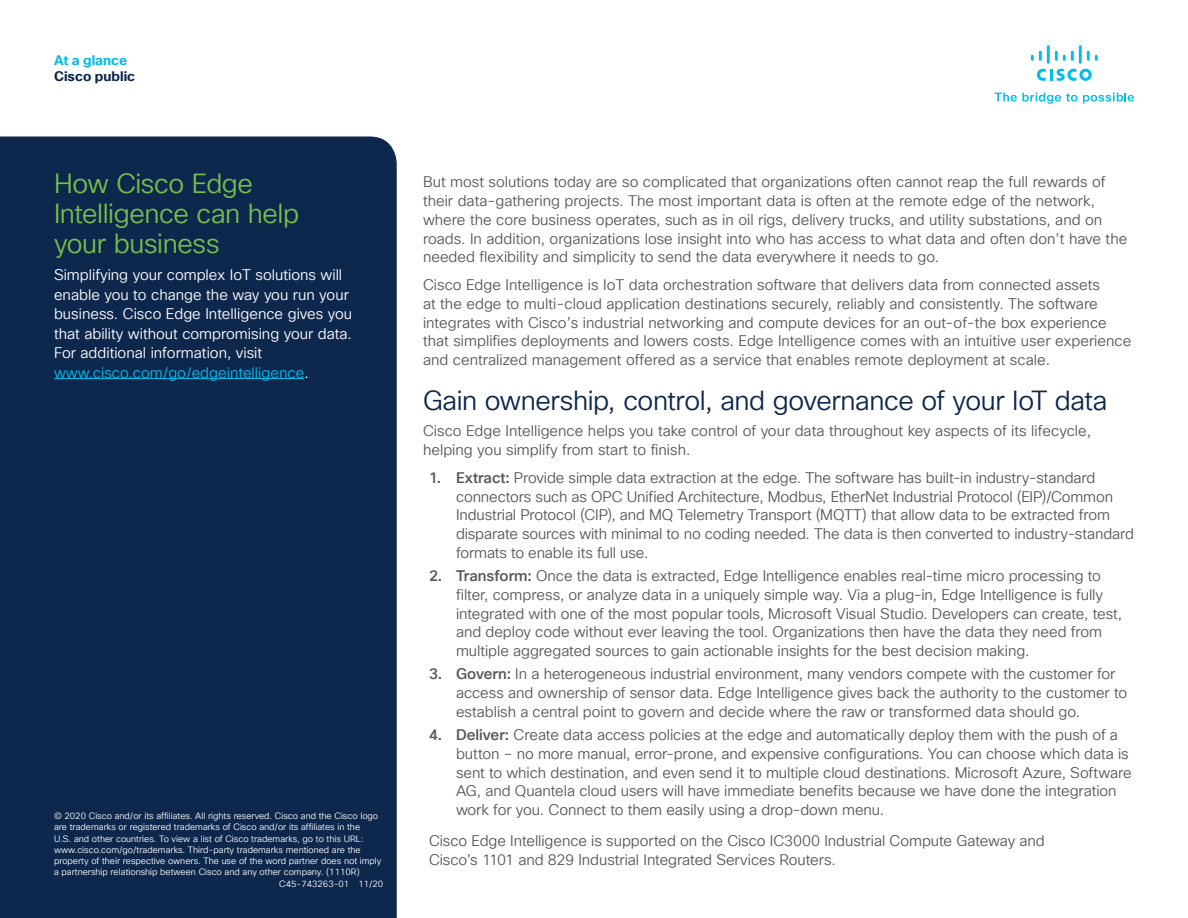
<style>
.page{position:relative;width:1188px;height:918px;background:#fff}
.page>*{position:absolute;margin:0;border:0;box-sizing:border-box;transform-origin:0 0}
.t1{font:27px "Cisco Sans TT Light";letter-spacing:-.015em;color:#0d274d}
.t2{font:27px/30px "Cisco Sans TT Light";letter-spacing:-.015em;color:#74bf4b}
.t3{font:15px/18.8px "Cisco Sans TT Light";letter-spacing:-.005em;color:#57585a}
.t4{font:15px/19.5px "Cisco Sans TT Light";color:#fff}
.t5{font:700 13.5px "Cisco Sans TT";color:#0d274d}
.t6{font:700 13.5px "Cisco Sans TT";color:#00bceb}
.t7{font:9px "Cisco Sans TT Light";color:#fff}
.s1{color:#00bceb}
.s2{font-family:"Cisco Sans TT";font-weight:500}
</style>
<div class="page">
<svg style="left:995px;top:93px;width:82px;height:11px"></svg>
<svg style="left:1083px;top:93px;width:51px;height:11px"></svg>
<svg style="left:1037px;top:69px;width:55px;height:12px"></svg>
<svg style="left:1031px;top:51px;width:11px;height:10px"></svg>
<hr style="left:1047px;top:45px;width:3px;height:19px;background:#00bdeb">
<svg style="left:1055px;top:51px;width:19px;height:10px"></svg>
<hr style="left:1079px;top:45px;width:3px;height:19px;background:#00bdeb">
<svg style="left:1087px;top:51px;width:11px;height:10px"></svg>
<div style="left:0;top:136px;width:397px;height:782px;background:#0d274d"></div>
<hr style="left:54px;top:378px;width:250px;height:1px;background:#00bceb">
<p class="t6" style="left:54px;top:51px;width:75px">At a glance</p>
<p class="t5" style="left:54px;top:67px;width:83px">Cisco public</p>
<h1 class="t2" style="left:54px;top:170px;width:247px">How Cisco Edge<br>Intelligence can help your business</h1>
<p class="t4" style="left:54px;top:266px;width:300px">Simplifying your complex IoT solutions will enable you to change the way you run your business. Cisco Edge Intelligence gives you that ability without compromising your data.<br>For additional information, visit <span class="s1">www.cisco.com/go/edgeintelligence</span>.</p>
<p class="t7" style="left:54px;top:810px;width:326px">© 2020 Cisco and/or its affiliates. All rights reserved. Cisco and the Cisco logo</p>
<p class="t7" style="left:54px;top:821px;width:308px">are trademarks or registered trademarks of Cisco and/or its affiliates in the</p>
<p class="t7" style="left:54px;top:832px;width:311px">U.S. and other countries. To view a list of Cisco trademarks, go to this URL:</p>
<p class="t7" style="left:54px;top:844px;width:308px">www.cisco.com/go/trademarks. Third-party trademarks mentioned are the</p>
<p class="t7" style="left:54px;top:855px;width:329px">property of their respective owners. The use of the word partner does not imply</p>
<p class="t7" style="left:54px;top:866px;width:307px">a partnership relationship between Cisco and any other company. (1110R)</p>
<p class="t7" style="left:279px;top:878px;width:106px">C45-743263-01 11/20</p>
<p class="t3" style="left:423px;top:173px;width:706px">But most solutions today are so complicated that organizations often cannot reap the full rewards of their data-gathering projects. The most important data is often at the remote edge of the network, where the core business operates, such as in oil rigs, delivery trucks, and utility substations, and on roads. In addition, organizations lose insight into who has access to what data and often don’t have the needed flexibility and simplicity to send the data everywhere it needs to go.</p>
<p class="t3" style="left:423px;top:276px;width:710px">Cisco Edge Intelligence is IoT data orchestration software that delivers data from connected assets<br>at the edge to multi-cloud application destinations securely, reliably and consistently. The software integrates with Cisco’s industrial networking and compute devices for an out-of-the box experience that simplifies deployments and lowers costs. Edge Intelligence comes with an intuitive user experience and centralized management offered as a service that enables remote deployment at scale.</p>
<h1 class="t1" style="left:423px;top:383px;width:686px">Gain ownership, control, and governance of your IoT data</h1>
<p class="t3" style="left:423px;top:422px;width:670px">Cisco Edge Intelligence helps you take control of your data throughout key aspects of its lifecycle, helping you simplify from start to finish.</p>
<p class="t3" style="left:456px;top:469px;width:680px;text-indent:-27px"><span class="s2">1. Extract:</span> Provide simple data extraction at the edge. The software has built-in industry-standard connectors such as OPC Unified Architecture, Modbus, EtherNet Industrial Protocol (EIP)/Common Industrial Protocol (CIP), and MQ Telemetry Transport (MQTT) that allow data to be extracted from disparate sources with minimal to no coding needed. The data is then converted to industry-standard formats to enable its full use.</p>
<p class="t3" style="left:456px;top:567px;width:668px;text-indent:-27px"><span class="s2">2. Transform:</span> Once the data is extracted, Edge Intelligence enables real-time micro processing to filter, compress, or analyze data in a uniquely simple way. Via a plug-in, Edge Intelligence is fully integrated with one of the most popular tools, Microsoft Visual Studio. Developers can create, test, and deploy code without ever leaving the tool. Organizations then have the data they need from multiple aggregated sources to gain actionable insights for the best decision making.</p>
<p class="t3" style="left:456px;top:665px;width:673px;text-indent:-27px"><span class="s2">3. Govern:</span> In a heterogeneous industrial environment, many vendors compete with the customer for access and ownership of sensor data. Edge Intelligence gives back the authority to the customer to establish a central point to govern and decide where the raw or transformed data should go.</p>
<p class="t3" style="left:456px;top:726px;width:677px;text-indent:-27px"><span class="s2">4. Deliver:</span> Create data access policies at the edge and automatically deploy them with the push of a button – no more manual, error-prone, and expensive configurations. You can choose which data is sent to which destination, and even send it to multiple cloud destinations. Microsoft Azure, Software AG, and Quantela cloud users will have immediate benefits because we have done the integration work for you. Connect to them easily using a drop-down menu.</p>
<p class="t3" style="left:429px;top:832px;width:617px">Cisco Edge Intelligence is supported on the Cisco IC3000 Industrial Compute Gateway and<br>Cisco’s 1101 and 829 Industrial Integrated Services Routers.</p>
</div>
